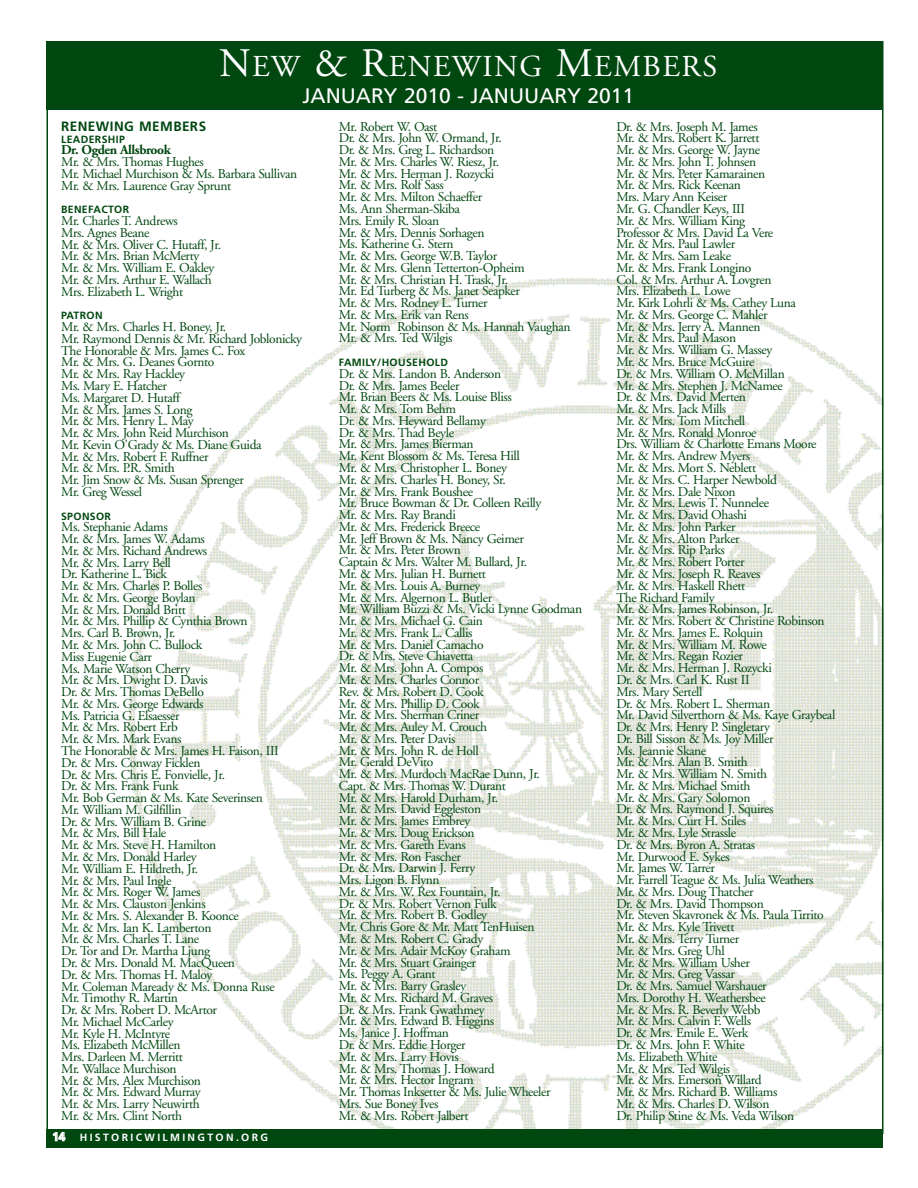
<style>
.page{position:relative;width:918px;height:1188px;background:#fff}
.page>*{position:absolute;margin:0;border:0;box-sizing:border-box;transform-origin:0 0}
.t1{font:30.3px "Adobe Garamond";letter-spacing:.045em;color:#fff}
.t2{font:21px "Frutiger";color:#fff}
.t3{font:13.5px/11.9px "Adobe Garamond";letter-spacing:-.03em;color:#004710}
.t4{font:700 13.5px "Adobe Garamond";letter-spacing:-.03em;color:#004710}
.t5{font:700 13.5px "Frutiger";letter-spacing:.035em;color:#004710}
.t6{font:700 10.5px "Frutiger";letter-spacing:.035em;color:#004710}
.t7{font:700 10.5px "Frutiger";letter-spacing:.22em;color:#fff}
.s1{font-size:40.5px}
.s2{font-size:12px}
</style>
<div class="page">
<img style="left:330px;top:279px;width:496px;height:74px">
<img style="left:130px;top:353px;width:751px;height:776px">
<div style="left:46px;top:41px;width:837px;height:69px;background:#004710"></div>
<div style="left:46px;top:1129px;width:838px;height:19px;background:#004710"></div>
<h1 class="t1" style="left:219px;top:54px;width:500px"><span class="s1">N</span>EW <span class="s1">&amp; R</span>ENEWING <span class="s1">M</span>EMBERS</h1>
<h2 class="t2" style="left:302px;top:87px;width:333px">JANUARY 2010 - JANUUARY 2011</h2>
<p class="t5" style="left:61px;top:121px;width:147px">RENEWING MEMBERS</p>
<p class="t6" style="left:61px;top:135px;width:65px">LEADERSHIP</p>
<p class="t4" style="left:61px;top:145px;width:111px">Dr. Ogden Allsbrook</p>
<p class="t3" style="left:61px;top:157px;width:238px">Mr. &amp; Mrs. Thomas Hughes<br>Mr. Michael Murchison &amp; Ms. Barbara Sullivan<br>Mr. &amp; Mrs. Laurence Gray Sprunt</p>
<p class="t6" style="left:61px;top:205px;width:70px">BENEFACTOR</p>
<p class="t3" style="left:61px;top:216px;width:162px">Mr. Charles T. Andrews<br>Mrs. Agnes Beane<br>Mr. &amp; Mrs. Oliver C. Hutaff, Jr.<br>Mr. &amp; Mrs. Brian McMerty<br>Mr. &amp; Mrs. William E. Oakley<br>Mr. &amp; Mrs. Arthur E. Wallach<br>Mrs. Elizabeth L. Wright</p>
<p class="t6" style="left:61px;top:311px;width:43px">PATRON</p>
<p class="t3" style="left:61px;top:322px;width:243px">Mr. &amp; Mrs. Charles H. Boney, Jr.<br>Mr. Raymond Dennis &amp; Mr. Richard Joblonicky<br>The Honorable &amp; Mrs. James C. Fox<br>Mr. &amp; Mrs. G. Deanes Gornto<br>Mr. &amp; Mrs. Ray Hackley<br>Ms. Mary E. Hatcher<br>Ms. Margaret D. Hutaff<br>Mr. &amp; Mrs. James S. Long<br>Mr. &amp; Mrs. Henry L. May<br>Mr. &amp; Mrs. John Reid Murchison<br>Mr. Kevin O'Grady &amp; Ms. Diane Guida<br>Mr. &amp; Mrs. Robert F. Ruffner<br>Mr. &amp; Mrs. P.R. Smith<br>Mr. Jim Snow &amp; Ms. Susan Sprenger<br>Mr. Greg Wessel</p>
<p class="t6" style="left:61px;top:512px;width:51px">SPONSOR</p>
<p class="t3" style="left:61px;top:522px;width:219px">Ms. Stephanie Adams<br>Mr. &amp; Mrs. James W. Adams<br>Mr. &amp; Mrs. Richard Andrews<br>Mr. &amp; Mrs. Larry Bell<br>Dr. Katherine L. Bick<br>Mr. &amp; Mrs. Charles P. Bolles<br>Mr. &amp; Mrs. George Boylan<br>Mr. &amp; Mrs. Donald Britt<br>Mr. &amp; Mrs. Phillip &amp; Cynthia Brown<br>Mrs. Carl B. Brown, Jr.<br>Mr. &amp; Mrs. John C. Bullock<br>Miss Eugenie Carr<br>Ms. Marie Watson Cherry<br>Mr. &amp; Mrs. Dwight D. Davis<br>Dr. &amp; Mrs. Thomas DeBello<br>Mr. &amp; Mrs. George Edwards<br>Ms. Patricia G. Elsaesser<br>Mr. &amp; Mrs. Robert Erb<br>Mr. &amp; Mrs. Mark Evans<br>The Honorable &amp; Mrs. James H. Faison, III<br>Dr. &amp; Mrs. Conway Ficklen<br>Dr. &amp; Mrs. Chris E. Fonvielle, Jr.<br>Dr. &amp; Mrs. Frank Funk<br>Mr. Bob German &amp; Ms. Kate Severinsen<br>Mr. William M. Gilfillin<br>Dr. &amp; Mrs. William B. Grine<br>Mr. &amp; Mrs. Bill Hale<br>Mr. &amp; Mrs. Steve H. Hamilton<br>Mr. &amp; Mrs. Donald Harley<br>Mr. William E. Hildreth, Jr.<br>Mr. &amp; Mrs. Paul Ingle<br>Mr. &amp; Mrs. Roger W. James<br>Mr. &amp; Mrs. Clauston Jenkins<br>Mr. &amp; Mrs. S. Alexander B. Koonce<br>Mr. &amp; Mrs. Ian K. Lamberton<br>Mr. &amp; Mrs. Charles T. Lane<br>Dr. Tor and Dr. Martha Ljung<br>Dr. &amp; Mrs. Donald M. MacQueen<br>Dr. &amp; Mrs. Thomas H. Maloy<br>Mr. Coleman Maready &amp; Ms. Donna Ruse<br>Mr. Timothy R. Martin<br>Dr. &amp; Mrs. Robert D. McArtor<br>Mr. Michael McCarley<br>Mr. Kyle H. McIntyre<br>Ms. Elizabeth McMillen<br>Mrs. Darleen M. Merritt<br>Mr. Wallace Murchison<br>Mr. &amp; Mrs. Alex Murchison<br>Mr. &amp; Mrs. Edward Murray<br>Mr. &amp; Mrs. Larry Neuwirth<br>Mr. &amp; Mrs. Clint North</p>
<p class="t7" style="left:52px;top:1133px;width:218px"><span class="s2">14</span> HISTORICWILMINGTON.ORG</p>
<p class="t3" style="left:339px;top:122px;width:233px">Mr. Robert W. Oast<br>Dr. &amp; Mrs. John W. Ormand, Jr.<br>Dr. &amp; Mrs. Greg L. Richardson<br>Mr. &amp; Mrs. Charles W. Riesz, Jr.<br>Mr. &amp; Mrs. Herman J. Rozycki<br>Mr. &amp; Mrs. Rolf Sass<br>Mr. &amp; Mrs. Milton Schaeffer<br>Ms. Ann Sherman-Skiba<br>Mrs. Emily R. Sloan<br>Mr. &amp; Mrs. Dennis Sorhagen<br>Ms. Katherine G. Stern<br>Mr. &amp; Mrs. George W.B. Taylor<br>Mr. &amp; Mrs. Glenn Tetterton-Opheim<br>Mr. &amp; Mrs. Christian H. Trask, Jr.<br>Mr. Ed Turberg &amp; Ms. Janet Seapker<br>Mr. &amp; Mrs. Rodney L. Turner<br>Mr. &amp; Mrs. Erik van Rens<br>Mr. Norm Robinson &amp; Ms. Hannah Vaughan<br>Mr. &amp; Mrs. Ted Wilgis</p>
<p class="t6" style="left:339px;top:358px;width:111px">FAMILY/HOUSEHOLD</p>
<p class="t3" style="left:339px;top:369px;width:245px">Dr. &amp; Mrs. Landon B. Anderson<br>Dr. &amp; Mrs. James Beeler<br>Mr. Brian Beers &amp; Ms. Louise Bliss<br>Mr. &amp; Mrs. Tom Behm<br>Dr. &amp; Mrs. Heyward Bellamy<br>Dr. &amp; Mrs. Thad Beyle<br>Mr. &amp; Mrs. James Bierman<br>Mr. Kent Blossom &amp; Ms. Teresa Hill<br>Mr. &amp; Mrs. Christopher L. Boney<br>Mr. &amp; Mrs. Charles H. Boney, Sr.<br>Mr. &amp; Mrs. Frank Boushee<br>Mr. Bruce Bowman &amp; Dr. Colleen Reilly<br>Mr. &amp; Mrs. Ray Brandi<br>Mr. &amp; Mrs. Frederick Breece<br>Mr. Jeff Brown &amp; Ms. Nancy Geimer<br>Mr. &amp; Mrs. Peter Brown<br>Captain &amp; Mrs. Walter M. Bullard, Jr.<br>Mr. &amp; Mrs. Julian H. Burnett<br>Mr. &amp; Mrs. Louis A. Burney<br>Mr. &amp; Mrs. Algernon L. Butler<br>Mr. William Buzzi &amp; Ms. Vicki Lynne Goodman<br>Mr. &amp; Mrs. Michael G. Cain<br>Mr. &amp; Mrs. Frank L. Callis<br>Mr. &amp; Mrs. Daniel Camacho<br>Dr. &amp; Mrs. Steve Chiavetta<br>Mr. &amp; Mrs. John A. Compos<br>Mr. &amp; Mrs. Charles Connor<br>Rev. &amp; Mrs. Robert D. Cook<br>Mr. &amp; Mrs. Phillip D. Cook<br>Mr. &amp; Mrs. Sherman Criner<br>Mr. &amp; Mrs. Auley M. Crouch<br>Mr. &amp; Mrs. Peter Davis<br>Mr. &amp; Mrs. John R. de Holl<br>Mr. Gerald DeVito<br>Mr. &amp; Mrs. Murdoch MacRae Dunn, Jr.<br>Capt. &amp; Mrs. Thomas W. Durant<br>Mr. &amp; Mrs. Harold Durham, Jr.<br>Mr. &amp; Mrs. David Eggleston<br>Mr. &amp; Mrs. James Embrey<br>Mr. &amp; Mrs. Doug Erickson<br>Mr. &amp; Mrs. Gareth Evans<br>Mr. &amp; Mrs. Ron Fascher<br>Dr. &amp; Mrs. Darwin J. Ferry<br>Mrs. Ligon B. Flynn<br>Mr. &amp; Mrs. W. Rex Fountain, Jr.<br>Dr. &amp; Mrs. Robert Vernon Fulk<br>Mr. &amp; Mrs. Robert B. Godley<br>Mr. Chris Gore &amp; Mr. Matt TenHuisen<br>Mr. &amp; Mrs. Robert C. Grady<br>Mr. &amp; Mrs. Adair McKoy Graham<br>Mr. &amp; Mrs. Stuart Grainger<br>Ms. Peggy A. Grant<br>Mr. &amp; Mrs. Barry Grasley<br>Mr. &amp; Mrs. Richard M. Graves<br>Dr. &amp; Mrs. Frank Gwathmey<br>Mr. &amp; Mrs. Edward B. Higgins<br>Ms. Janice J. Hoffman<br>Dr. &amp; Mrs. Eddie Horger<br>Mr. &amp; Mrs. Larry Hovis<br>Mr. &amp; Mrs. Thomas J. Howard<br>Mr. &amp; Mrs. Hector Ingram<br>Mr. Thomas Inksetter &amp; Ms. Julie Wheeler<br>Mrs. Sue Boney Ives<br>Mr. &amp; Mrs. Robert Jalbert</p>
<p class="t3" style="left:616px;top:122px;width:221px">Dr. &amp; Mrs. Joseph M. James<br>Mr. &amp; Mrs. Robert K. Jarrett<br>Mr. &amp; Mrs. George W. Jayne<br>Mr. &amp; Mrs. John T. Johnsen<br>Mr. &amp; Mrs. Peter Kamarainen<br>Mr. &amp; Mrs. Rick Keenan<br>Mrs. Mary Ann Keiser<br>Mr. G. Chandler Keys, III<br>Mr. &amp; Mrs. William King<br>Professor &amp; Mrs. David La Vere<br>Mr. &amp; Mrs. Paul Lawler<br>Mr. &amp; Mrs. Sam Leake<br>Mr. &amp; Mrs. Frank Longino<br>Col. &amp; Mrs. Arthur A. Lovgren<br>Mrs. Elizabeth L. Lowe<br>Mr. Kirk Lohrli &amp; Ms. Cathey Luna<br>Mr. &amp; Mrs. George C. Mahler<br>Mr. &amp; Mrs. Jerry A. Mannen<br>Mr. &amp; Mrs. Paul Mason<br>Mr. &amp; Mrs. William G. Massey<br>Mr. &amp; Mrs. Bruce McGuire<br>Dr. &amp; Mrs. William O. McMillan<br>Mr. &amp; Mrs. Stephen J. McNamee<br>Dr. &amp; Mrs. David Merten<br>Mr. &amp; Mrs. Jack Mills<br>Mr. &amp; Mrs. Tom Mitchell<br>Mr. &amp; Mrs. Ronald Monroe<br>Drs. William &amp; Charlotte Emans Moore<br>Mr. &amp; Mrs. Andrew Myers<br>Mr. &amp; Mrs. Mort S. Neblett<br>Mr. &amp; Mrs. C. Harper Newbold<br>Mr. &amp; Mrs. Dale Nixon<br>Mr. &amp; Mrs. Lewis T. Nunnelee<br>Mr. &amp; Mrs. David Ohashi<br>Mr. &amp; Mrs. John Parker<br>Mr. &amp; Mrs. Alton Parker<br>Mr. &amp; Mrs. Rip Parks<br>Mr. &amp; Mrs. Robert Porter<br>Mr. &amp; Mrs. Joseph R. Reaves<br>Mr. &amp; Mrs. Haskell Rhett<br>The Richard Family<br>Mr. &amp; Mrs. James Robinson, Jr.<br>Mr. &amp; Mrs. Robert &amp; Christine Robinson<br>Mr. &amp; Mrs. James E. Rolquin<br>Mr. &amp; Mrs. William M. Rowe<br>Mr. &amp; Mrs. Regan Rozier<br>Mr. &amp; Mrs. Herman J. Rozycki<br>Dr. &amp; Mrs. Carl K. Rust II<br>Mrs. Mary Sertell<br>Dr. &amp; Mrs. Robert L. Sherman<br>Mr. David Silverthorn &amp; Ms. Kaye Graybeal<br>Dr. &amp; Mrs. Henry P. Singletary<br>Dr. Bill Sisson &amp; Ms. Joy Miller<br>Ms. Jeannie Skane<br>Mr. &amp; Mrs. Alan B. Smith<br>Mr. &amp; Mrs. William N. Smith<br>Mr. &amp; Mrs. Michael Smith<br>Mr. &amp; Mrs. Gary Solomon<br>Dr. &amp; Mrs. Raymond J. Squires<br>Mr. &amp; Mrs. Curt H. Stiles<br>Mr. &amp; Mrs. Lyle Strassle<br>Dr. &amp; Mrs. Byron A. Stratas<br>Mr. Durwood E. Sykes<br>Mr. James W. Tarrer<br>Mr. Farrell Teague &amp; Ms. Julia Weathers<br>Mr. &amp; Mrs. Doug Thatcher<br>Dr. &amp; Mrs. David Thompson<br>Mr. Steven Skavronek &amp; Ms. Paula Tirrito<br>Mr. &amp; Mrs. Kyle Trivett<br>Mr. &amp; Mrs. Terry Turner<br>Mr. &amp; Mrs. Greg Uhl<br>Mr. &amp; Mrs. William Usher<br>Mr. &amp; Mrs. Greg Vassar<br>Dr. &amp; Mrs. Samuel Warshauer<br>Mrs. Dorothy H. Weathersbee<br>Mr. &amp; Mrs. R. Beverly Webb<br>Mr. &amp; Mrs. Calvin F. Wells<br>Dr. &amp; Mrs. Emile E. Werk<br>Dr. &amp; Mrs. John F. White<br>Ms. Elizabeth White<br>Mr. &amp; Mrs. Ted Wilgis<br>Mr. &amp; Mrs. Emerson Willard<br>Mr. &amp; Mrs. Richard B. Williams<br>Mr. &amp; Mrs. Charles D. Wilson<br>Dr. Philip Stine &amp; Ms. Veda Wilson</p>
</div>
